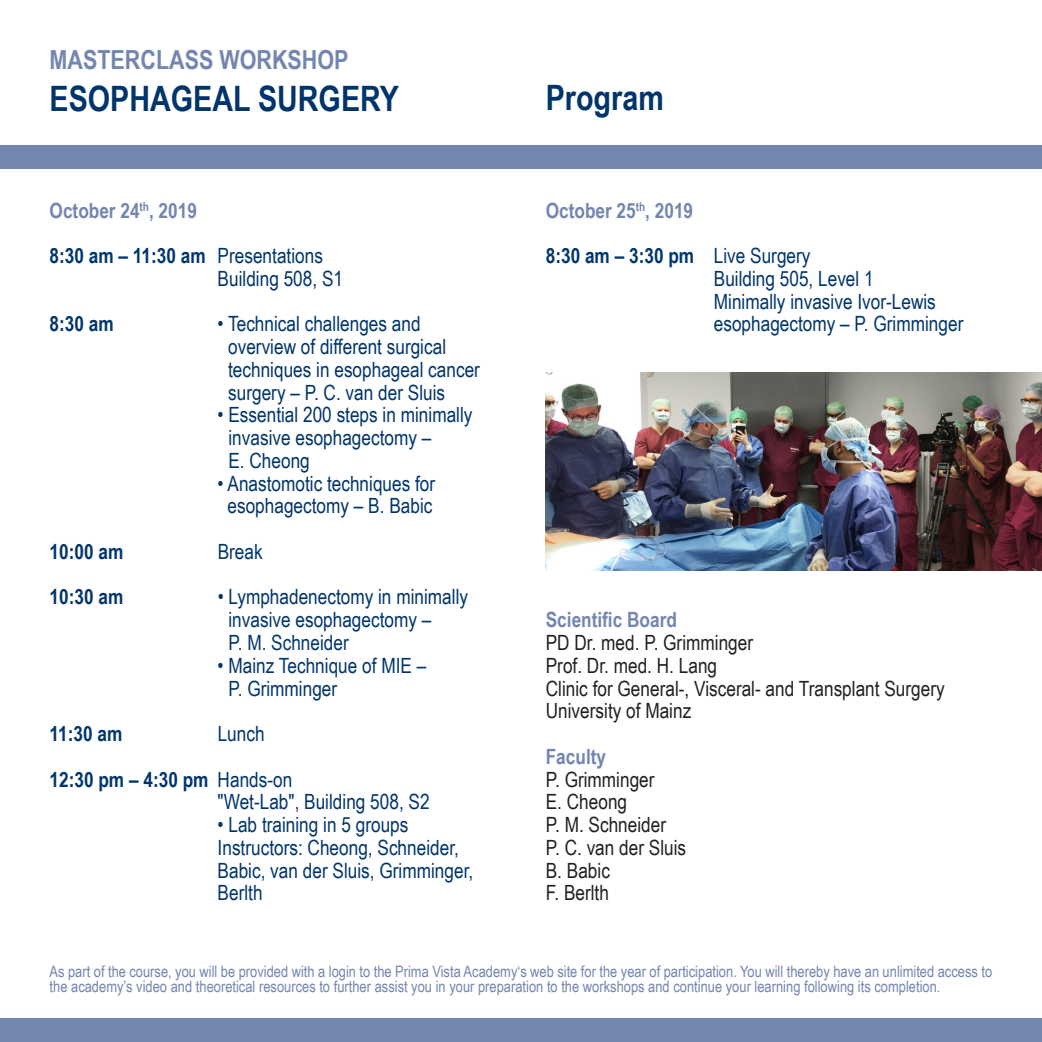
<style>
.page{position:relative;width:1042px;height:1042px;background:#fff}
.page>*{position:absolute;margin:0;border:0;box-sizing:border-box;transform-origin:0 0}
.t1{font:700 35px "Arial Narrow";color:#00356c}
.t2{font:700 26.25px "Arial Narrow";color:#7386b0}
.t3{font:21px/22.8px "Arial Narrow";color:#00356c}
.t4{font:21px/22.8px "Arial Narrow";color:#231f20}
.t5{font:700 21px "Arial Narrow";color:#7386b0}
.t6{font:700 21px "Arial Narrow";color:#00356c}
.t7{font:15.75px/15.8px "Arial Narrow";color:#7386b0}
.s1{font-weight:700}
.s2{font-weight:700;color:#7386b0}
</style>
<div class="page">
<div style="left:0;top:1018px;width:1042px;height:24px;background:#7386b0"></div>
<img style="left:546px;top:372px;width:496px;height:199px">
<div style="left:0;top:145px;width:1042px;height:23px;background:#7386b0"></div>
<p class="t2" style="left:50px;top:40px;width:300px">MASTERCLASS WORKSHOP</p>
<p class="t1" style="left:50px;top:72px;width:351px">ESOPHAGEAL SURGERY</p>
<p class="t5" style="left:50px;top:194px;width:149px">October 24<sup>th</sup>, 2019</p>
<p class="t3" style="left:218px;top:244px;width:127px;text-indent:-168px"><span class="s1">8:30 am – 11:30 am</span> Presentations<br>Building 508, S1</p>
<p class="t6" style="left:50px;top:308px;width:66px">8:30 am</p>
<p class="t3" style="left:228px;top:312px;width:253px;text-indent:-11px">• Technical challenges and overview of different surgical techniques in esophageal cancer surgery – P. C. van der Sluis</p>
<p class="t3" style="left:228px;top:403px;width:246px;text-indent:-11px">• Essential 200 steps in minimally invasive esophagectomy –<br>E. Cheong</p>
<p class="t3" style="left:218px;top:471px;width:219px;text-align:center">• Anastomotic techniques for esophagectomy – B. Babic</p>
<p class="t6" style="left:50px;top:536px;width:75px">10:00 am</p>
<p class="t3" style="left:218px;top:539px;width:46px">Break</p>
<p class="t6" style="left:50px;top:581px;width:75px">10:30 am</p>
<p class="t3" style="left:228px;top:585px;width:241px;text-indent:-11px">• Lymphadenectomy in minimally invasive esophagectomy –<br>P. M. Schneider</p>
<p class="t3" style="left:228px;top:653px;width:199px;text-indent:-11px">• Mainz Technique of MIE –<br>P. Grimminger</p>
<p class="t6" style="left:50px;top:718px;width:74px">11:30 am</p>
<p class="t3" style="left:218px;top:721px;width:48px">Lunch</p>
<p class="t3" style="left:218px;top:767px;width:213px;text-indent:-168px"><span class="s1">12:30 pm – 4:30 pm</span> Hands-on<br>"Wet-Lab", Building 508, S2</p>
<p class="t3" style="left:218px;top:812px;width:257px">• Lab training in 5 groups<br>Instructors: Cheong, Schneider,<br>Babic, van der Sluis, Grimminger,<br>Berlth</p>
<p class="t1" style="left:546px;top:71px;width:120px">Program</p>
<p class="t5" style="left:546px;top:194px;width:149px">October 25<sup>th</sup>, 2019</p>
<p class="t3" style="left:714px;top:244px;width:251px;text-indent:-168px"><span class="s1">8:30 am – 3:30 pm</span> Live Surgery<br>Building 505, Level 1<br>Minimally invasive Ivor-Lewis esophagectomy – P. Grimminger</p>
<p class="t4" style="left:546px;top:608px;width:400px"><span class="s2">Scientific Board<br></span>PD Dr. med. P. Grimminger<br>Prof. Dr. med. H. Lang<br>Clinic for General-, Visceral- and Transplant Surgery<br>University of Mainz</p>
<p class="t4" style="left:546px;top:744px;width:142px"><span class="s2">Faculty<br></span>P. Grimminger<br>E. Cheong<br>P. M. Schneider<br>P. C. van der Sluis<br>B. Babic</p>
<p class="t4" style="left:546px;top:881px;width:65px">F. Berlth</p>
<p class="t7" style="left:50px;top:962px;width:944px">As part of the course, you will be provided with a login to the Prima Vista Academy‘s web site for the year of participation. You will thereby have an unlimited access to the academy’s video and theoretical resources to further assist you in your preparation to the workshops and continue your learning following its completion.</p>
</div>
